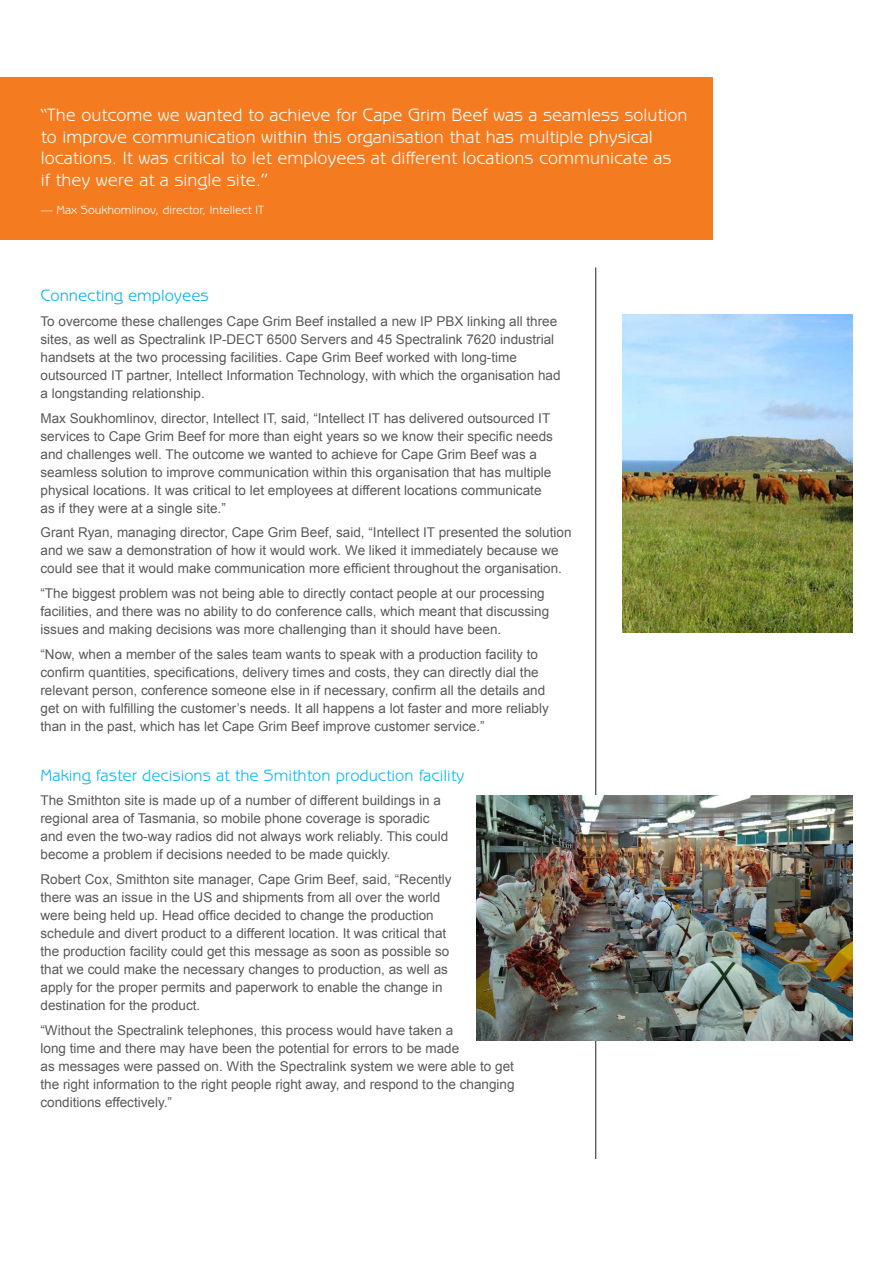
<style>
.page{position:relative;width:893px;height:1263px;background:#fff}
.page>*{position:absolute;margin:0;border:0;box-sizing:border-box;transform-origin:0 0}
.t1{font:18px/21.6px "Benguiat Gothic Std";color:#fff}
.t2{font:16.5px "Benguiat Gothic Std";color:#00b9f2}
.t3{font:16.5px "Benguiat Gothic Std";color:#00aeef}
.t4{font:13.5px/18px "Arial";color:#58595b}
.t5{font:12px "Benguiat Gothic Std";color:#fff}
</style>
<div class="page">
<div style="left:0;top:78px;width:713px;height:162px;background:#f47b20"></div>
<hr style="left:595px;top:267px;width:1px;height:892px;background:#231f20">
<img style="left:476px;top:796px;width:376px;height:244px">
<img style="left:622px;top:315px;width:230px;height:317px">
<p class="t1" style="left:41px;top:104px;width:648px">“The outcome we wanted to achieve for Cape Grim Beef was a seamless solution to improve communication within this organisation that has multiple physical locations. It was critical to let employees at different locations communicate as<br>if they were at a single site.”</p>
<p class="t5" style="left:41px;top:203px;width:225px">— Max Soukhomlinov, director, Intellect IT</p>
<p class="t3" style="left:40px;top:286px;width:170px">Connecting employees</p>
<p class="t4" style="left:40px;top:312px;width:522px">To overcome these challenges Cape Grim Beef installed a new IP PBX linking all three sites, as well as Spectralink IP-DECT 6500 Servers and 45 Spectralink 7620 industrial handsets at the two processing facilities. Cape Grim Beef worked with long-time outsourced IT partner, Intellect Information Technology, with which the organisation had a longstanding relationship.</p>
<p class="t4" style="left:40px;top:409px;width:514px">Max Soukhomlinov, director, Intellect IT, said, “Intellect IT has delivered outsourced IT services to Cape Grim Beef for more than eight years so we know their specific needs and challenges well. The outcome we wanted to achieve for Cape Grim Beef was a seamless solution to improve communication within this organisation that has multiple physical locations. It was critical to let employees at different locations communicate as if they were at a single site.”</p>
<p class="t4" style="left:40px;top:524px;width:533px">Grant Ryan, managing director, Cape Grim Beef, said, “Intellect IT presented the solution and we saw a demonstration of how it would work. We liked it immediately because we could see that it would make communication more efficient throughout the organisation.</p>
<p class="t4" style="left:40px;top:585px;width:510px">“The biggest problem was not being able to directly contact people at our processing facilities, and there was no ability to do conference calls, which meant that discussing issues and making decisions was more challenging than it should have been.</p>
<p class="t4" style="left:40px;top:645px;width:510px">“Now, when a member of the sales team wants to speak with a production facility to confirm quantities, specifications, delivery times and costs, they can directly dial the relevant person, conference someone else in if necessary, confirm all the details and get on with fulfilling the customer’s needs. It all happens a lot faster and more reliably than in the past, which has let Cape Grim Beef improve customer service.”</p>
<p class="t2" style="left:40px;top:765px;width:425px">Making faster decisions at the Smithton production facility</p>
<p class="t4" style="left:40px;top:792px;width:409px">The Smithton site is made up of a number of different buildings in a regional area of Tasmania, so mobile phone coverage is sporadic and even the two-way radios did not always work reliably. This could become a problem if decisions needed to be made quickly.</p>
<p class="t4" style="left:40px;top:870px;width:413px">Robert Cox, Smithton site manager, Cape Grim Beef, said, “Recently there was an issue in the US and shipments from all over the world were being held up. Head office decided to change the production schedule and divert product to a different location. It was critical that the production facility could get this message as soon as possible so that we could make the necessary changes to production, as well as apply for the proper permits and paperwork to enable the change in destination for the product.</p>
<p class="t4" style="left:40px;top:1021px;width:476px">“Without the Spectralink telephones, this process would have taken a<br>long time and there may have been the potential for errors to be made<br>as messages were passed on. With the Spectralink system we were able to get the right information to the right people right away, and respond to the changing conditions effectively.”</p>
</div>
